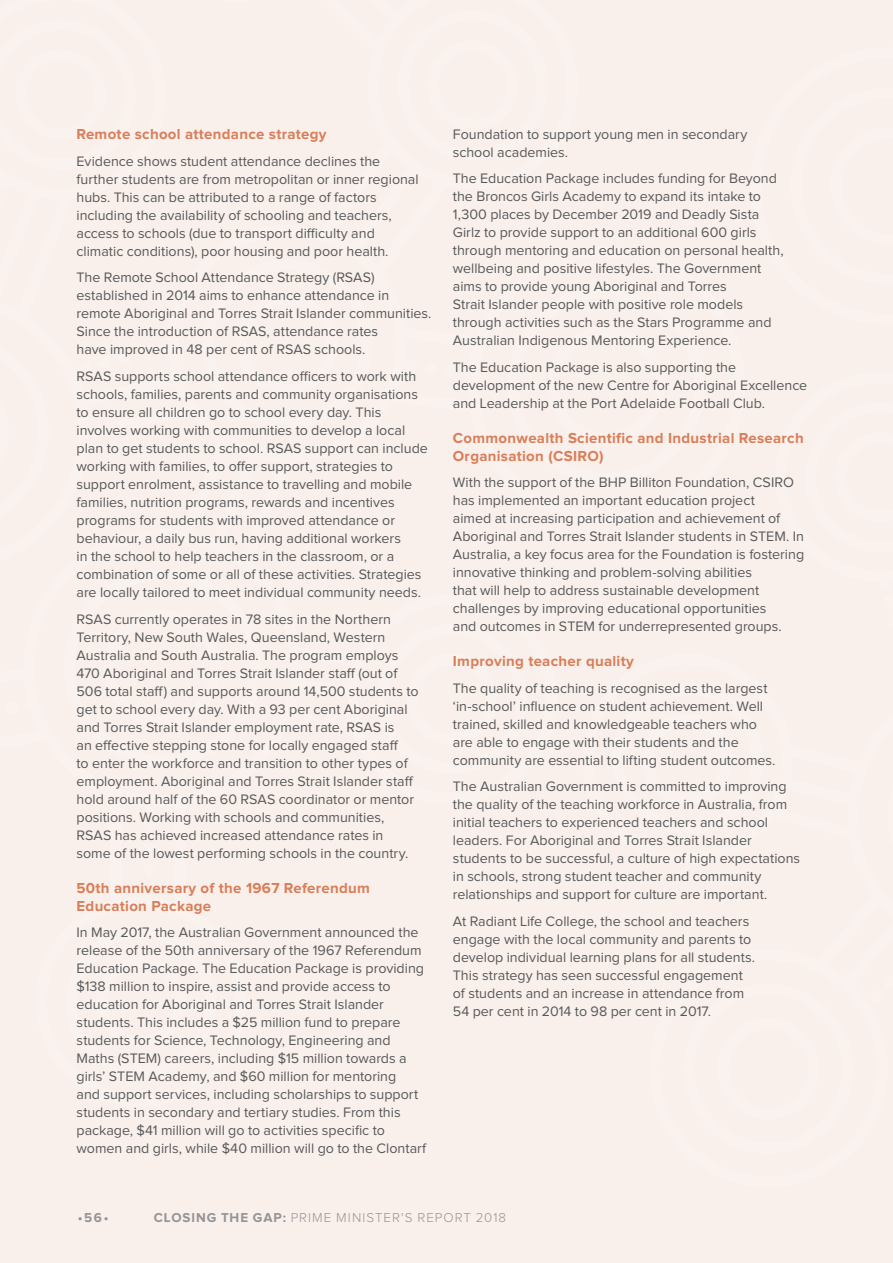
<style>
.page{position:relative;width:893px;height:1263px;background:#faf0eb}
.page>*{position:absolute;margin:0;border:0;box-sizing:border-box;transform-origin:0 0}
.H5-2018{font:700 15px/18px "Proxima Nova";letter-spacing:.02em;color:#d87e59}
.Body-2018{font:14.25px/18px "Proxima Nova";color:#57595b}
.t1{font:300 13.35px "Proxima Nova";letter-spacing:.075em;color:#939498}
.t2{font:700 13.35px "Proxima Nova";color:#939498}
.s1{font-weight:700}
</style>
<div class="page">
<h5 class="H5-2018" style="left:77px;top:126px;width:252px">Remote school attendance strategy</h5>
<p class="Body-2018" style="left:77px;top:153px;width:344px">Evidence shows student attendance declines the further students are from metropolitan or inner regional hubs. This can be attributed to a range of factors including the availability of schooling and teachers, access to schools (due to transport difficulty and climatic conditions), poor housing and poor health.</p>
<p class="Body-2018" style="left:77px;top:269px;width:357px">The Remote School Attendance Strategy (RSAS) established in 2014 aims to enhance attendance in remote Aboriginal and Torres Strait Islander communities.<br>Since the introduction of RSAS, attendance rates<br>have improved in 48 per cent of RSAS schools.</p>
<p class="Body-2018" style="left:77px;top:368px;width:353px">RSAS supports school attendance officers to work with schools, families, parents and community organisations to ensure all children go to school every day. This involves working with communities to develop a local plan to get students to school. RSAS support can include working with families, to offer support, strategies to support enrolment, assistance to travelling and mobile families, nutrition programs, rewards and incentives programs for students with improved attendance or behaviour, a daily bus run, having additional workers<br>in the school to help teachers in the classroom, or a combination of some or all of these activities. Strategies are locally tailored to meet individual community needs.</p>
<p class="Body-2018" style="left:77px;top:610px;width:343px">RSAS currently operates in 78 sites in the Northern Territory, New South Wales, Queensland, Western Australia and South Australia. The program employs 470 Aboriginal and Torres Strait Islander staff (out of 506 total staff) and supports around 14,500 students to get to school every day. With a 93 per cent Aboriginal and Torres Strait Islander employment rate, RSAS is<br>an effective stepping stone for locally engaged staff<br>to enter the workforce and transition to other types of employment. Aboriginal and Torres Strait Islander staff hold around half of the 60 RSAS coordinator or mentor positions. Working with schools and communities, RSAS has achieved increased attendance rates in some of the lowest performing schools in the country.</p>
<h5 class="H5-2018" style="left:77px;top:879px;width:295px">50th anniversary of the 1967 Referendum<br>Education Package</h5>
<p class="Body-2018" style="left:77px;top:924px;width:351px">In May 2017, the Australian Government announced the release of the 50th anniversary of the 1967 Referendum Education Package. The Education Package is providing $138 million to inspire, assist and provide access to education for Aboriginal and Torres Strait Islander students. This includes a $25 million fund to prepare students for Science, Technology, Engineering and Maths (STEM) careers, including $15 million towards a girls’ STEM Academy, and $60 million for mentoring<br>and support services, including scholarships to support students in secondary and tertiary studies. From this package, $41 million will go to activities specific to women and girls, while $40 million will go to the Clontarf</p>
<p class="Body-2018" style="left:453px;top:126px;width:296px">Foundation to support young men in secondary school academies.</p>
<p class="Body-2018" style="left:453px;top:170px;width:332px">The Education Package includes funding for Beyond the Broncos Girls Academy to expand its intake to 1,300 places by December 2019 and Deadly Sista Girlz to provide support to an additional 600 girls through mentoring and education on personal health, wellbeing and positive lifestyles. The Government aims to provide young Aboriginal and Torres<br>Strait Islander people with positive role models through activities such as the Stars Programme and Australian Indigenous Mentoring Experience.</p>
<p class="Body-2018" style="left:453px;top:359px;width:356px">The Education Package is also supporting the development of the new Centre for Aboriginal Excellence and Leadership at the Port Adelaide Football Club.</p>
<h5 class="H5-2018" style="left:453px;top:429px;width:352px">Commonwealth Scientific and Industrial Research<br>Organisation (CSIRO)</h5>
<p class="Body-2018" style="left:453px;top:474px;width:353px">With the support of the BHP Billiton Foundation, CSIRO has implemented an important education project<br>aimed at increasing participation and achievement of Aboriginal and Torres Strait Islander students in STEM. In Australia, a key focus area for the Foundation is fostering innovative thinking and problem-solving abilities<br>that will help to address sustainable development challenges by improving educational opportunities<br>and outcomes in STEM for underrepresented groups.</p>
<h5 class="H5-2018" style="left:453px;top:653px;width:182px">Improving teacher quality</h5>
<p class="Body-2018" style="left:453px;top:680px;width:324px">The quality of teaching is recognised as the largest ‘in-school’ influence on student achievement. Well trained, skilled and knowledgeable teachers who are able to engage with their students and the community are essential to lifting student outcomes.</p>
<p class="Body-2018" style="left:453px;top:778px;width:349px">The Australian Government is committed to improving the quality of the teaching workforce in Australia, from initial teachers to experienced teachers and school leaders. For Aboriginal and Torres Strait Islander students to be successful, a culture of high expectations in schools, strong student teacher and community relationships and support for culture are important.</p>
<p class="Body-2018" style="left:453px;top:913px;width:304px">At Radiant Life College, the school and teachers engage with the local community and parents to develop individual learning plans for all students.<br>This strategy has seen successful engagement of students and an increase in attendance from 54 per cent in 2014 to 98 per cent in 2017.</p>
<p class="t2" style="left:78px;top:1211px;width:32px">•56•</p>
<p class="t1" style="left:154px;top:1211px;width:354px"><span class="s1">CLOSING THE GAP:</span> PRIME MINISTER'S REPORT 2018</p>
</div>
